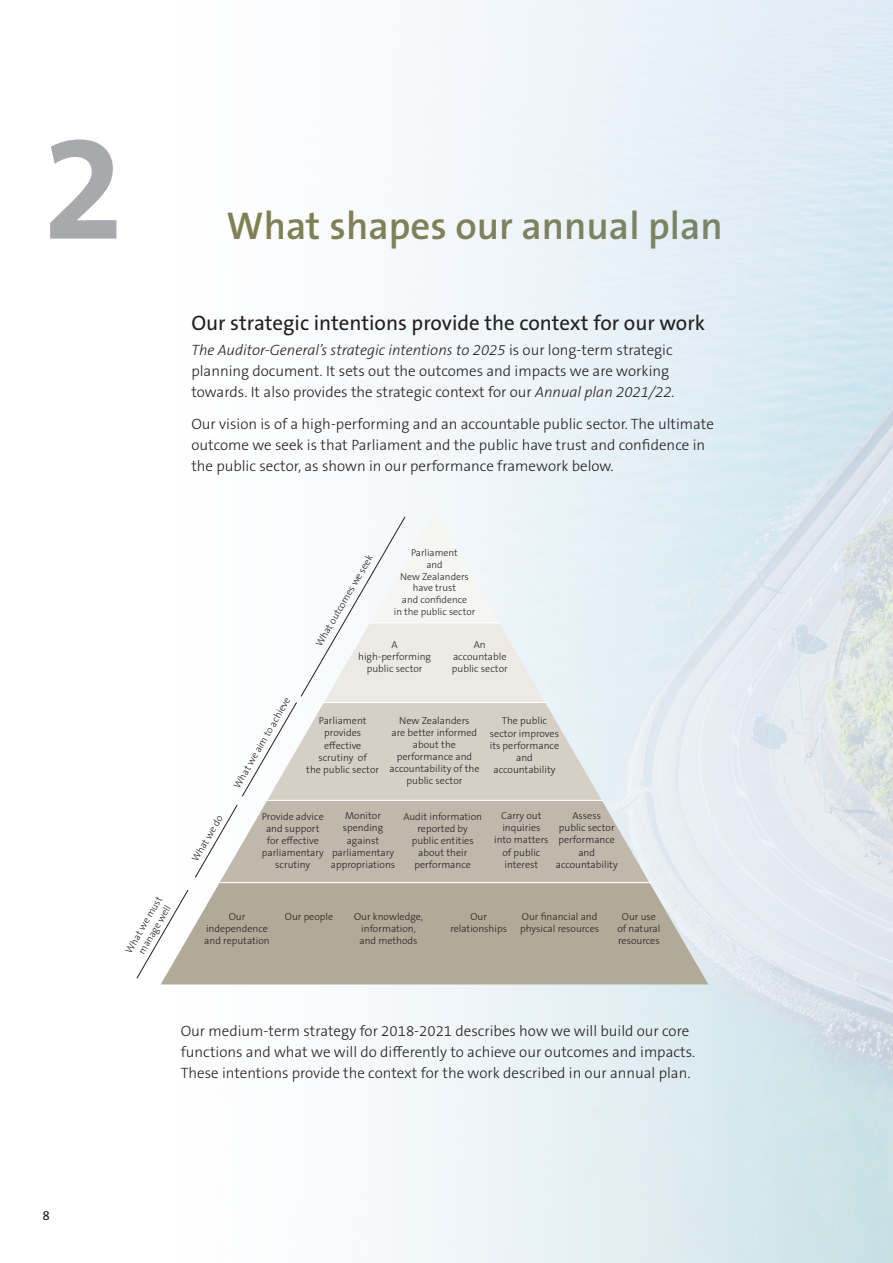
<style>
.page{position:relative;width:893px;height:1263px;background:#fff}
.page>*{position:absolute;margin:0;border:0;box-sizing:border-box;transform-origin:0 0}
.Part_Number_H1{font:700 150px "The Sans OT7";color:#a8a9ad}
.Part_Name_H1{font:600 39px "The Sans OT6";color:#818053}
.Heading_2_OAG{font:21px "The Sans OT5 Plain";color:#231f20}
.Para_Not_Numbered_OA{font:300 15px/21px "The Sans OT3";color:#231f20}
.t1{font:13.5px "The Sans OT5 Plain";color:#231f20}
.t2{font:300 10.2px/12.1px "The Sans OT3";color:#231f20;text-align:center}
.t3{font:300 9.9px/11.9px "The Sans OT3";color:#231f20;text-align:center}
.s1{font-style:italic}
</style>
<div class="page">
<img style="left:166px;top:0;width:727px;height:1263px">
<svg style="left:161px;top:883px;width:547px;height:101px;background:#b6af9f"></svg>
<hr style="left:220px;top:882px;width:431px;height:1px;background:#fff">
<svg style="left:194px;top:511px;width:455px;height:372px"></svg>
<svg style="left:136px;top:889px;width:53px;height:90px"></svg>
<p class="Part_Number_H1" style="left:43px;top:92px;width:84px">2</p>
<p class="Part_Name_H1" style="left:227px;top:201px;width:498px">What shapes our annual plan</p>
<p class="Heading_2_OAG" style="left:191px;top:310px;width:515px">Our strategic intentions provide the context for our work</p>
<p class="Para_Not_Numbered_OA" style="left:191px;top:340px;width:485px"><span class="s1">The Auditor-General’s strategic intentions to 2025</span> is our long-term strategic planning document. It sets out the outcomes and impacts we are working towards. It also provides the strategic context for our <span class="s1">Annual plan 2021/22.</span></p>
<p class="Para_Not_Numbered_OA" style="left:191px;top:414px;width:524px">Our vision is of a high-performing and an accountable public sector. The ultimate outcome we seek is that Parliament and the public have trust and confidence in the public sector, as shown in our performance framework below.</p>
<p class="t3" style="left:123px;top:949px;width:65px;rotate:-60deg">What we must manage well</p>
<p class="t3" style="left:189px;top:857px;width:53px;rotate:-60deg">What we do</p>
<p class="t3" style="left:231px;top:784px;width:104px;rotate:-60deg">What we aim to achieve</p>
<p class="t3" style="left:394px;top:547px;width:83px">Parliament<br>and<br>New Zealanders have trust<br>and confidence<br>in the public sector</p>
<p class="t3" style="left:313px;top:643px;width:106px;rotate:-60deg">What outcomes we seek</p>
<p class="t2" style="left:358px;top:638px;width:74px">A high-performing public sector</p>
<p class="t2" style="left:452px;top:638px;width:57px">An accountable public sector</p>
<p class="t2" style="left:389px;top:714px;width:92px">New Zealanders<br>are better informed about the performance and accountability of the public sector</p>
<p class="t2" style="left:306px;top:715px;width:74px">Parliament provides effective scrutiny of<br>the public sector</p>
<p class="t2" style="left:490px;top:715px;width:71px">The public sector improves its performance and accountability</p>
<p class="t2" style="left:262px;top:810px;width:64px">Provide advice and support for effective parliamentary scrutiny</p>
<p class="t2" style="left:331px;top:810px;width:66px">Monitor spending against parliamentary appropriations</p>
<p class="t2" style="left:403px;top:810px;width:80px">Audit information reported by public entities about their performance</p>
<p class="t2" style="left:494px;top:810px;width:56px">Carry out inquiries into matters of public interest</p>
<p class="t2" style="left:556px;top:810px;width:63px">Assess<br>public sector performance and accountability</p>
<p class="t2" style="left:204px;top:910px;width:67px">Our independence and reputation</p>
<p class="t2" style="left:285px;top:910px;width:50px">Our people</p>
<p class="t2" style="left:354px;top:910px;width:70px">Our knowledge, information, and methods</p>
<p class="t2" style="left:450px;top:910px;width:58px">Our relationships</p>
<p class="t2" style="left:520px;top:910px;width:81px;text-align:left">Our financial and physical resources</p>
<p class="t2" style="left:617px;top:910px;width:44px">Our use of natural resources</p>
<p class="Para_Not_Numbered_OA" style="left:181px;top:1020px;width:516px">Our medium-term strategy for 2018-2021 describes how we will build our core functions and what we will do differently to achieve our outcomes and impacts.<br>These intentions provide the context for the work described in our annual plan.</p>
<h3 class="t1" style="left:43px;top:1207px;width:9px">8</h3>
</div>
